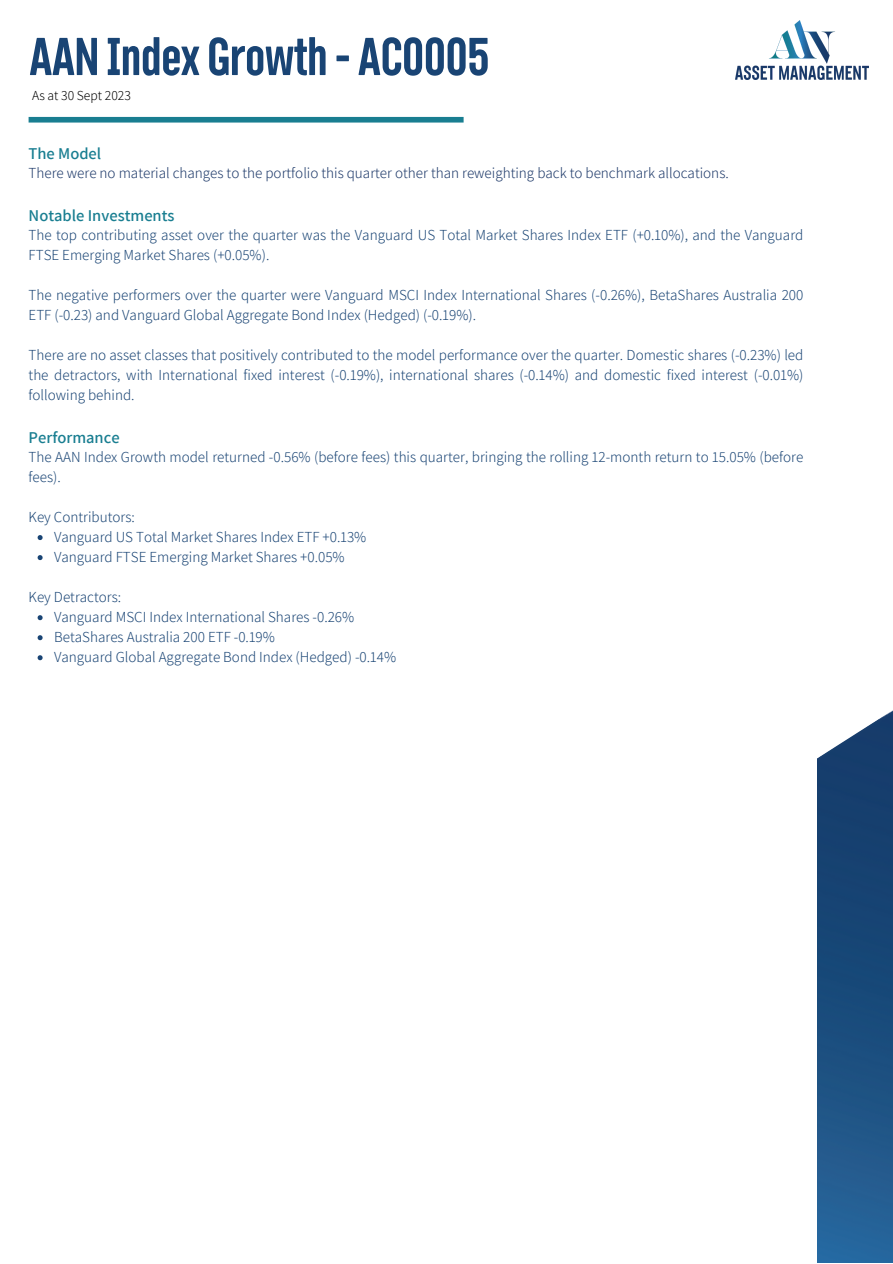
<style>
.page{position:relative;width:893px;height:1264px;background:#fff}
.page>*{position:absolute;margin:0;border:0;box-sizing:border-box;transform-origin:0 0}
.t1{font:700 57.3px "Interborough";letter-spacing:-.015em;color:#194474}
.t2{font:600 16.5px "Assistant";color:#197e91}
.t3{font:300 15px/20px "Assistant";color:#194474}
.t4{font:300 15px "Assistant";color:#1c3868}
.t5{font:300 13.5px "Assistant";color:#000}
</style>
<div class="page">
<img style="left:817px;top:711px;width:75px;height:551px">
<img style="left:735px;top:21px;width:133px;height:58px">
<div style="left:29px;top:117px;width:434px;height:5px;background:#197e91"></div>
<svg style="left:38px;top:535px;width:5px;height:5px"></svg>
<svg style="left:38px;top:555px;width:5px;height:5px"></svg>
<svg style="left:38px;top:615px;width:5px;height:5px"></svg>
<svg style="left:38px;top:635px;width:5px;height:5px"></svg>
<svg style="left:38px;top:655px;width:5px;height:5px"></svg>
<p class="t1" style="left:29px;top:33px;width:462px">AAN Index Growth- AC0005</p>
<p class="t5" style="left:32px;top:86px;width:100px">As at 30 Sept 2023</p>
<p class="t2" style="left:29px;top:142px;width:74px">The Model</p>
<p class="t4" style="left:29px;top:162px;width:701px">There were no material changes to the portfolio this quarter other than reweighting back to benchmark allocations.</p>
<p class="t2" style="left:29px;top:204px;width:147px">Notable Investments</p>
<p class="t3" style="left:29px;top:224px;width:776px">The top contributing asset over the quarter was the Vanguard US Total Market Shares Index ETF (+0.10%), and the Vanguard<br>FTSE Emerging Market Shares (+0.05%).</p>
<p class="t3" style="left:29px;top:284px;width:776px">The negative performers over the quarter were Vanguard MSCI Index International Shares (-0.26%), BetaShares Australia 200<br>ETF (-0.23) and Vanguard Global Aggregate Bond Index (Hedged) (-0.19%).</p>
<p class="t3" style="left:29px;top:344px;width:776px;text-align:justify">There are no asset classes that positively contributed to the model performance over the quarter. Domestic shares (-0.23%) led the detractors, with International fixed interest (-0.19%), international shares (-0.14%) and domestic fixed interest (-0.01%) following behind.</p>
<p class="t2" style="left:29px;top:426px;width:93px">Performance</p>
<p class="t3" style="left:29px;top:446px;width:776px">The AAN Index Growth model returned -0.56% (before fees) this quarter, bringing the rolling 12-month return to 15.05% (before fees).</p>
<p class="t3" style="left:29px;top:506px;width:108px">Key Contributors:</p>
<p class="t3" style="left:54px;top:526px;width:314px">Vanguard US Total Market Shares Index ETF +0.13%</p>
<p class="t3" style="left:54px;top:546px;width:292px">Vanguard FTSE Emerging Market Shares +0.05%</p>
<p class="t3" style="left:29px;top:586px;width:94px">Key Detractors:</p>
<p class="t3" style="left:54px;top:606px;width:302px">Vanguard MSCI Index International Shares -0.26%</p>
<p class="t3" style="left:54px;top:626px;width:222px">BetaShares Australia 200 ETF -0.19%</p>
<p class="t3" style="left:54px;top:646px;width:343px">Vanguard Global Aggregate Bond Index (Hedged) -0.14%</p>
</div>
